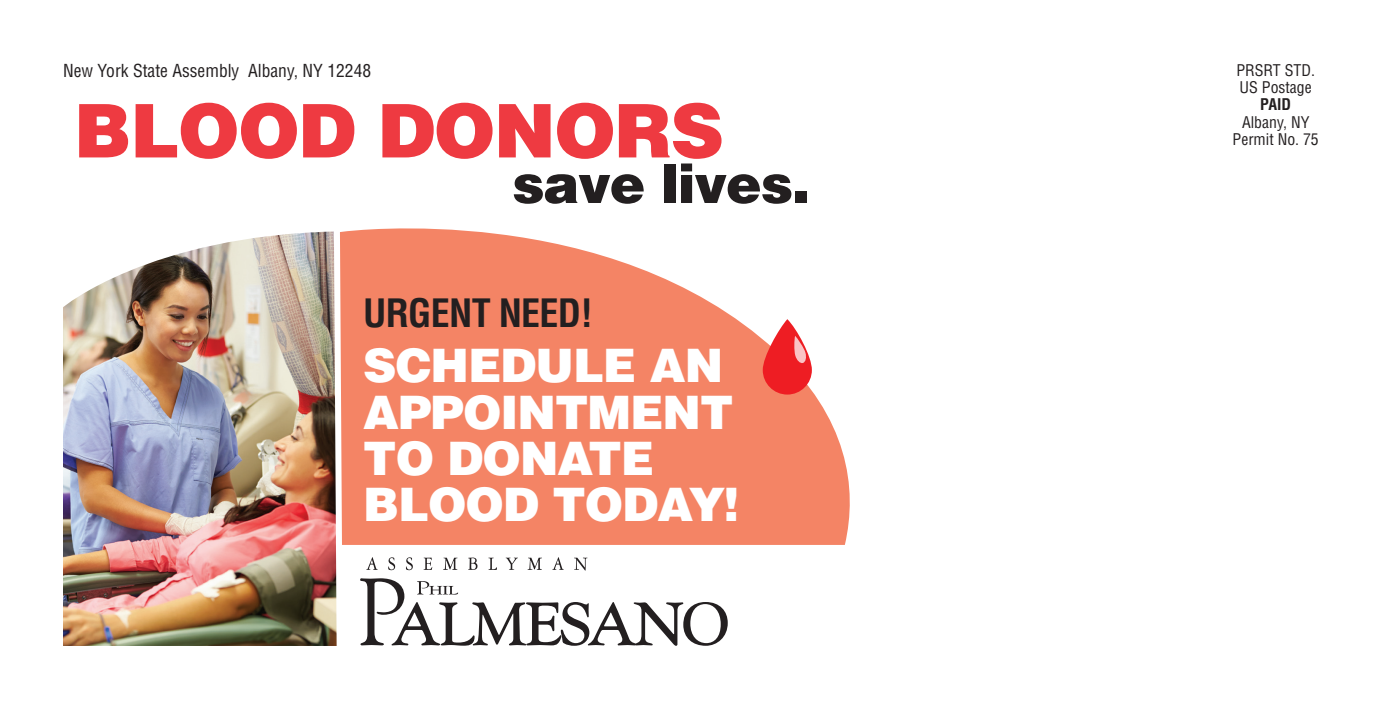
<style>
.page{position:relative;width:1386px;height:709px;background:#fff}
.page>*{position:absolute;margin:0;border:0;box-sizing:border-box;transform-origin:0 0}
.t1{font:900 74.02px "Helvetica";letter-spacing:-.02em;color:#ee3a41}
.t2{font:900 53.38px "Helvetica";letter-spacing:-.02em;color:#231f20}
.t3{font:900 46.2px/46.2px "Helvetica";letter-spacing:-.02em;color:#fff}
.t4{font:700 condensed 38.15px "Helvetica";letter-spacing:-.02em;color:#231f20}
.t5{font:condensed 17.5px "Helvetica";color:#231f20}
.t6{font:condensed 15.75px/17.3px "Helvetica";color:#231f20}
.t7{font:700 condensed 15.75px "Helvetica";color:#231f20}
</style>
<div class="page">
<svg style="left:346px;top:228px;width:504px;height:343px;fill:#f48465"></svg>
<svg style="left:763px;top:319px;width:49px;height:75px;fill:#ee1d23"></svg>
<svg style="left:794px;top:336px;width:13px;height:28px"></svg>
<img style="left:63px;top:231px;width:268px;height:415px">
<svg style="left:331px;top:231px;width:15px;height:415px"></svg>
<svg style="left:360px;top:578px;width:368px;height:68px"></svg>
<svg style="left:366px;top:557px;width:12px;height:13px"></svg>
<svg style="left:388px;top:557px;width:7px;height:13px"></svg>
<svg style="left:406px;top:557px;width:7px;height:13px"></svg>
<svg style="left:424px;top:557px;width:8px;height:13px"></svg>
<svg style="left:443px;top:557px;width:15px;height:13px"></svg>
<svg style="left:468px;top:557px;width:9px;height:13px"></svg>
<svg style="left:488px;top:557px;width:9px;height:13px"></svg>
<svg style="left:506px;top:557px;width:12px;height:13px"></svg>
<svg style="left:528px;top:557px;width:14px;height:13px"></svg>
<svg style="left:552px;top:557px;width:12px;height:13px"></svg>
<svg style="left:574px;top:557px;width:13px;height:13px"></svg>
<p class="t5" style="left:63px;top:60px;width:310px">New York State Assembly Albany, NY 12248</p>
<h1 class="t1" style="left:74px;top:82px;width:652px">BLOOD DONORS</h1>
<p class="t2" style="left:512px;top:149px;width:299px">save lives.</p>
<p class="t4" style="left:363px;top:289px;width:231px">URGENT NEED!</p>
<p class="t3" style="left:363px;top:342px;width:378px">SCHEDULE AN<br>APPOINTMENT<br>TO DONATE<br>BLOOD TODAY!</p>
<p class="t6" style="left:1237px;top:61px;width:80px">PRSRT STD.<br>US Postage</p>
<p class="t7" style="left:1260px;top:95px;width:32px">PAID</p>
<p class="t6" style="left:1233px;top:113px;width:88px;text-align:center">Albany, NY<br>Permit No. 75</p>
</div>
